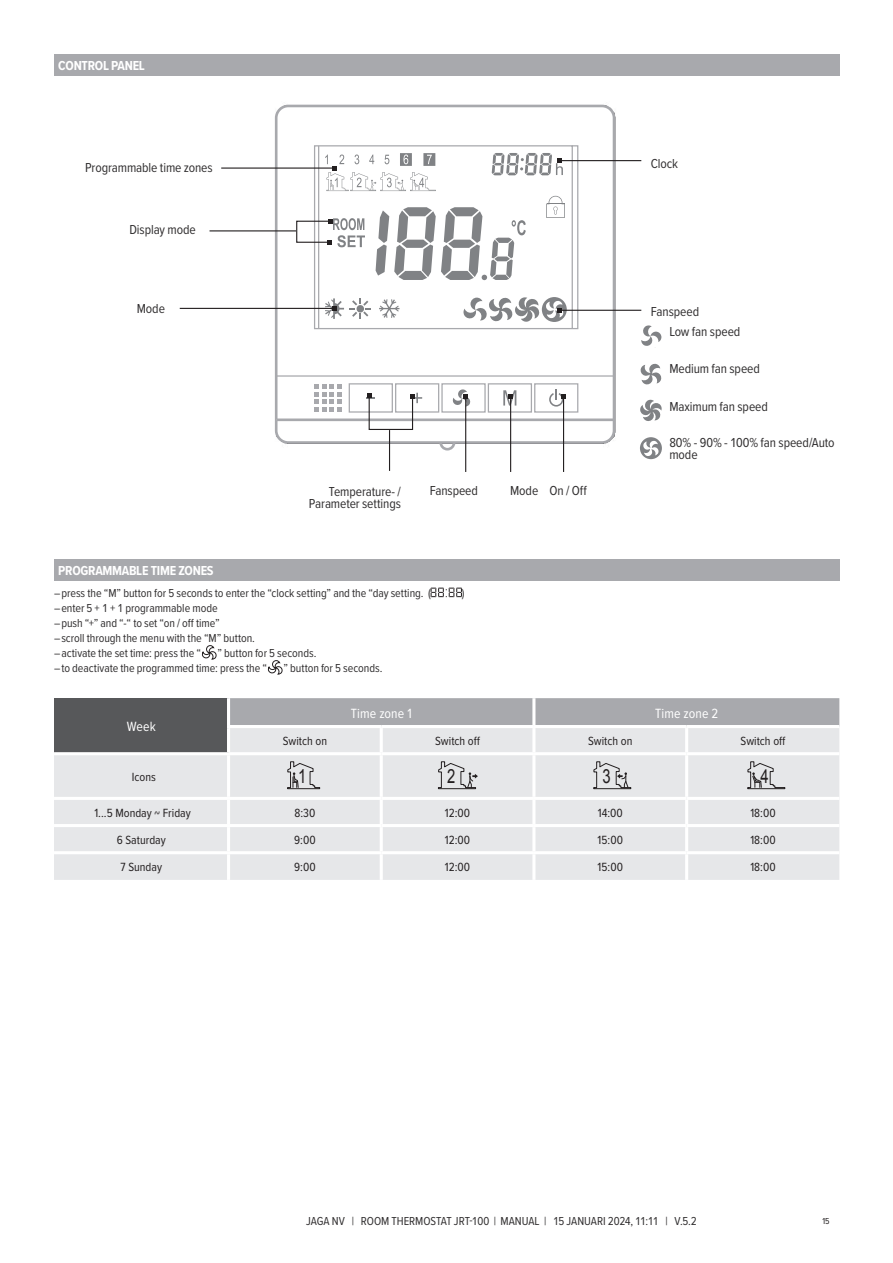
<style>
.page{position:relative;width:893px;height:1263px;background:#fff}
.page>*{position:absolute;margin:0;border:0;box-sizing:border-box;transform-origin:0 0}
.t1{font:19.5px "Arial";color:#231f20;scale:.76 1}
.t2{font:13.8px "Proxima Nova Cond";letter-spacing:.01em;color:#fff}
.t3{font:13.5px/12px "Proxima Nova Cond";letter-spacing:-.01em;color:#312f30}
.t4{font:700 13.5px "Proxima Nova Cond";letter-spacing:-.02em;color:#fff}
.t5{font:12.3px "Proxima Nova Cond";color:#231f20}
.t6{font:12px "Proxima Nova Cond";letter-spacing:-.005em;color:#312f30}
.t7{font:9px "Proxima Nova Cond";color:#231f20}
</style>
<div class="page">
<img style="left:268px;top:104px;width:364px;height:351px">
<div style="left:276px;top:106px;width:338px;height:337px;background:#fff;border-radius:12px"></div>
<div style="left:275px;top:105px;width:340px;height:339px;border:3px solid #a8a9ad;border-radius:12px"></div>
<hr style="left:276px;top:419px;width:338px;height:2px;background:#a8a9ad">
<hr style="left:276px;top:375px;width:338px;height:2px;background:#a8a9ad">
<svg style="left:314px;top:384px;width:28px;height:28px"></svg>
<svg style="left:313px;top:145px;width:266px;height:185px"></svg>
<svg style="left:438px;top:440px;width:18px;height:12px"></svg>
<svg style="left:375px;top:207px;width:60px;height:73px"></svg>
<svg style="left:441px;top:207px;width:84px;height:73px"></svg>
<svg style="left:379px;top:299px;width:20px;height:19px"></svg>
<svg style="left:546px;top:196px;width:19px;height:22px"></svg>
<div style="left:54px;top:54px;width:785px;height:21px;background:#a8a9ad"></div>
<div style="left:54px;top:559px;width:785px;height:22px;background:#a8a9ad"></div>
<hr style="left:465px;top:397px;width:1px;height:75px;background:#231f20">
<hr style="left:510px;top:397px;width:1px;height:75px;background:#231f20">
<hr style="left:563px;top:397px;width:1px;height:75px;background:#231f20">
<hr style="left:559px;top:310px;width:82px;height:1px;background:#231f20">
<svg style="left:463px;top:297px;width:103px;height:25px"></svg>
<hr style="left:559px;top:160px;width:82px;height:1px;background:#231f20">
<svg style="left:491px;top:153px;width:72px;height:22px"></svg>
<hr style="left:180px;top:308px;width:155px;height:1px;background:#231f20">
<svg style="left:325px;top:298px;width:45px;height:21px"></svg>
<hr style="left:221px;top:168px;width:114px;height:1px;background:#231f20">
<svg style="left:325px;top:153px;width:111px;height:38px"></svg>
<hr style="left:209px;top:230px;width:87px;height:1px;background:#231f20">
<svg style="left:295px;top:218px;width:70px;height:29px"></svg>
<hr style="left:389px;top:430px;width:1px;height:41px;background:#231f20">
<svg style="left:348px;top:383px;width:231px;height:48px"></svg>
<svg style="left:641px;top:325px;width:21px;height:21px"></svg>
<svg style="left:640px;top:363px;width:22px;height:22px"></svg>
<svg style="left:640px;top:400px;width:22px;height:21px"></svg>
<svg style="left:640px;top:438px;width:22px;height:21px"></svg>
<div style="left:54px;top:698px;width:174px;height:56px;background:#57585a"></div>
<div style="left:230px;top:698px;width:609px;height:27px;background:#a8a9ad"></div>
<div style="left:54px;top:728px;width:785px;height:152px;background:#e6e7e9"></div>
<hr style="left:227px;top:698px;width:3px;height:27px;background:#fff">
<hr style="left:532px;top:698px;width:3px;height:27px;background:#fff">
<hr style="left:227px;top:725px;width:154px;height:3px;background:#fff">
<hr style="left:227px;top:728px;width:3px;height:24px;background:#fff">
<hr style="left:380px;top:728px;width:3px;height:24px;background:#fff">
<hr style="left:532px;top:728px;width:3px;height:24px;background:#fff">
<hr style="left:685px;top:728px;width:3px;height:24px;background:#fff">
<hr style="left:54px;top:752px;width:327px;height:3px;background:#fff">
<hr style="left:227px;top:755px;width:3px;height:42px;background:#fff">
<hr style="left:381px;top:752px;width:153px;height:3px;background:#fff">
<hr style="left:380px;top:755px;width:3px;height:42px;background:#fff">
<hr style="left:534px;top:752px;width:152px;height:3px;background:#fff">
<hr style="left:532px;top:755px;width:3px;height:42px;background:#fff">
<hr style="left:686px;top:752px;width:153px;height:3px;background:#fff">
<hr style="left:685px;top:755px;width:3px;height:42px;background:#fff">
<hr style="left:54px;top:797px;width:327px;height:3px;background:#fff">
<hr style="left:227px;top:800px;width:3px;height:24px;background:#fff">
<hr style="left:381px;top:797px;width:153px;height:3px;background:#fff">
<hr style="left:380px;top:800px;width:3px;height:24px;background:#fff">
<hr style="left:534px;top:797px;width:152px;height:3px;background:#fff">
<hr style="left:532px;top:800px;width:3px;height:24px;background:#fff">
<hr style="left:686px;top:797px;width:153px;height:3px;background:#fff">
<hr style="left:685px;top:800px;width:3px;height:24px;background:#fff">
<hr style="left:54px;top:824px;width:327px;height:3px;background:#fff">
<hr style="left:227px;top:827px;width:3px;height:24px;background:#fff">
<hr style="left:381px;top:824px;width:153px;height:3px;background:#fff">
<hr style="left:380px;top:827px;width:3px;height:24px;background:#fff">
<hr style="left:534px;top:824px;width:152px;height:3px;background:#fff">
<hr style="left:532px;top:827px;width:3px;height:24px;background:#fff">
<hr style="left:686px;top:824px;width:153px;height:3px;background:#fff">
<hr style="left:685px;top:827px;width:3px;height:24px;background:#fff">
<hr style="left:54px;top:851px;width:327px;height:3px;background:#fff">
<hr style="left:227px;top:854px;width:3px;height:26px;background:#fff">
<hr style="left:381px;top:851px;width:153px;height:3px;background:#fff">
<hr style="left:380px;top:854px;width:3px;height:26px;background:#fff">
<hr style="left:534px;top:851px;width:152px;height:3px;background:#fff">
<hr style="left:532px;top:854px;width:3px;height:26px;background:#fff">
<hr style="left:686px;top:851px;width:153px;height:3px;background:#fff">
<hr style="left:685px;top:854px;width:3px;height:26px;background:#fff">
<svg style="left:287px;top:761px;width:33px;height:28px"></svg>
<svg style="left:437px;top:761px;width:41px;height:28px"></svg>
<svg style="left:593px;top:761px;width:38px;height:28px"></svg>
<svg style="left:747px;top:761px;width:38px;height:28px"></svg>
<svg style="left:430px;top:588px;width:32px;height:9px"></svg>
<svg style="left:202px;top:645px;width:15px;height:15px"></svg>
<svg style="left:268px;top:660px;width:15px;height:15px"></svg>
<p class="t4" style="left:58px;top:61px;width:88px">CONTROL PANEL</p>
<p class="t3" style="left:85px;top:163px;width:129px">Programmable time zones</p>
<p class="t3" style="left:129px;top:225px;width:68px">Display mode</p>
<p class="t3" style="left:137px;top:303px;width:30px">Mode</p>
<p class="t4" style="left:58px;top:566px;width:157px">PROGRAMMABLE TIME ZONES</p>
<p class="t3" style="left:309px;top:487px;width:94px;text-align:right">Temperature - /<br>Parameter settings</p>
<p class="t3" style="left:429px;top:486px;width:50px">Fanspeed</p>
<p class="t3" style="left:549px;top:486px;width:39px">On / Off</p>
<p class="t3" style="left:510px;top:486px;width:30px">Mode</p>
<p class="t6" style="left:54px;top:589px;width:378px">– press the “M” button for 5 seconds to enter the “clock setting” and the “day setting. (</p>
<p class="t6" style="left:461px;top:589px;width:4px">)</p>
<p class="t6" style="left:54px;top:604px;width:165px">– enter 5 + 1 + 1 programmable mode</p>
<p class="t6" style="left:54px;top:619px;width:167px">– push “+” and “-“ to set “on / off time”</p>
<p class="t6" style="left:54px;top:634px;width:202px">– scroll through the menu with the “M” button.</p>
<p class="t6" style="left:54px;top:649px;width:149px">– activate the set time: press the “</p>
<p class="t6" style="left:217px;top:649px;width:100px">” button for 5 seconds.</p>
<p class="t6" style="left:54px;top:664px;width:215px">– to deactivate the programmed time: press the “</p>
<p class="t6" style="left:283px;top:664px;width:100px">” button for 5 seconds.</p>
<p class="t3" style="left:651px;top:159px;width:29px">Clock</p>
<p class="t3" style="left:669px;top:302px;width:73px;line-height:20.2px;text-indent:-18px">Fanspeed<br>Low fan speed</p>
<p class="t3" style="left:669px;top:364px;width:92px">Medium fan speed</p>
<p class="t3" style="left:669px;top:402px;width:100px">Maximum fan speed</p>
<p class="t3" style="left:669px;top:438px;width:167px">80% - 90% - 100% fan speed/Auto mode</p>
<p class="t2" style="left:127px;top:722px;width:31px">Week</p>
<p class="t2" style="left:351px;top:708px;width:62px">Time zone 1</p>
<p class="t2" style="left:655px;top:708px;width:65px">Time zone 2</p>
<p class="t5" style="left:283px;top:737px;width:46px">Switch on</p>
<p class="t5" style="left:435px;top:737px;width:46px">Switch off</p>
<p class="t5" style="left:588px;top:737px;width:46px">Switch on</p>
<p class="t5" style="left:740px;top:737px;width:46px">Switch off</p>
<p class="t5" style="left:132px;top:772px;width:26px">Icons</p>
<h1 class="t1" style="left:298px;top:766px;width:12px">1</h1>
<h1 class="t1" style="left:447px;top:766px;width:12px">2</h1>
<h1 class="t1" style="left:602px;top:766px;width:12px">3</h1>
<h1 class="t1" style="left:760px;top:766px;width:12px">4</h1>
<p class="t5" style="left:94px;top:808px;width:98px">1...5 Monday ~ Friday</p>
<p class="t5" style="left:294px;top:808px;width:22px">8:30</p>
<p class="t5" style="left:445px;top:808px;width:27px">12:00</p>
<p class="t5" style="left:597px;top:808px;width:26px">14:00</p>
<p class="t5" style="left:750px;top:808px;width:27px">18:00</p>
<p class="t5" style="left:117px;top:836px;width:51px">6 Saturday</p>
<p class="t5" style="left:294px;top:836px;width:23px">9:00</p>
<p class="t5" style="left:445px;top:836px;width:27px">12:00</p>
<p class="t5" style="left:597px;top:836px;width:27px">15:00</p>
<p class="t5" style="left:750px;top:836px;width:27px">18:00</p>
<p class="t5" style="left:120px;top:863px;width:43px">7 Sunday</p>
<p class="t5" style="left:294px;top:863px;width:23px">9:00</p>
<p class="t5" style="left:445px;top:863px;width:27px">12:00</p>
<p class="t5" style="left:597px;top:863px;width:27px">15:00</p>
<p class="t5" style="left:750px;top:863px;width:27px">18:00</p>
<p class="t6" style="left:306px;top:1217px;width:392px">JAGA NV | ROOM THERMOSTAT JRT-100 | MANUAL | 15 JANUARI 2024, 11:11 | V.5.2</p>
<p class="t7" style="left:822px;top:1217px;width:9px">15</p>
</div>
